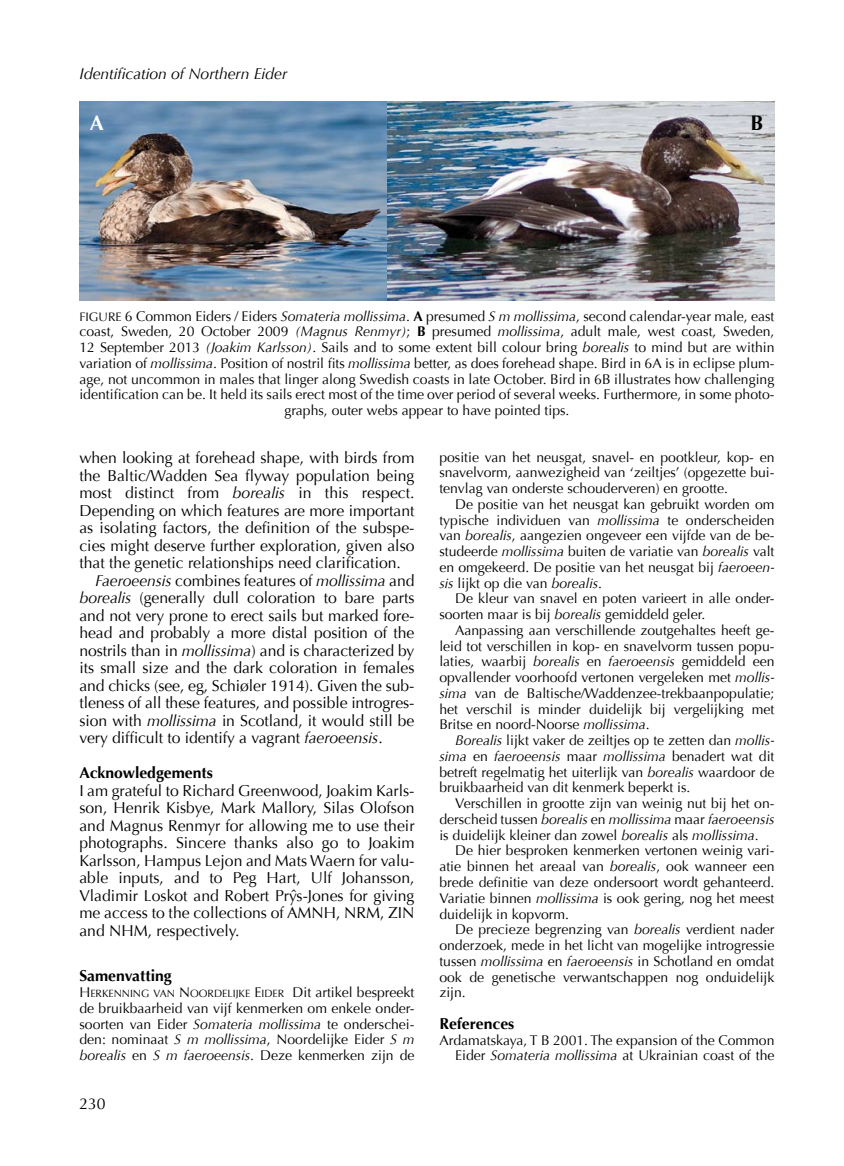
<style>
.page{position:relative;width:844px;height:1166px;background:#fff}
.page>*{position:absolute;margin:0;border:0;box-sizing:border-box;transform-origin:0 0}
.Normaal{font:700 21px "Optima";color:#fff}
.Normaal-2{font:700 21px "Optima";color:#000}
.Indents{font:15.75px/17.5px "Optima";color:#000;text-align:justify}
.Normaal-3{font:15.75px/17.5px "Optima";color:#000;text-align:justify}
.Normaal-4{font:700 15.75px "Optima";color:#000}
.Normaal-5{font:italic 15.75px "Optima";letter-spacing:-.005em;color:#000}
.Indents-2{font:14px/15.8px "Optima";color:#000;text-align:justify}
.Normaal-6{font:14px/15.8px "Optima";color:#000;text-align:justify}
.References{font:14px/15.8px "Optima";color:#000;text-align:right}
.Normaal-7{font:12.25px "Optima";color:#000}
.Normaal-8{font:10.5px "Optima";color:#000}
.s1{font-style:inherit}
.s2{font-style:italic}
.s3{font-weight:700}
.s4{font-size:14px}
</style>
<div class="page">
<img style="left:79px;top:102px;width:695px;height:198px">
<p class="Normaal-5" style="left:79px;top:64px;width:209px">Identification of Northern Eider</p>
<p class="Normaal" style="left:90px;top:111px;width:16px">A</p>
<p class="Normaal-2" style="left:750px;top:111px;width:14px">B</p>
<p class="Normaal-7" style="left:79px;top:309px;width:15px">Figure</p>
<p class="Normaal-6" style="left:125px;top:308px;width:650px"><span class="s1">6</span> Common Eiders / Eiders <span class="s2">Somateria mollissima</span>. <span class="s3">A</span> presumed <span class="s2">S m mollissima</span>, second calendar-year male, east</p>
<p class="Normaal-6" style="left:79px;top:324px;width:696px">coast, Sweden, 20 October 2009 <span class="s2">(Magnus Renmyr)</span>; <span class="s3">B</span> presumed <span class="s2">mollissima</span>, adult male, west coast, Sweden,</p>
<p class="Normaal-6" style="left:79px;top:340px;width:696px">12 September 2013 <span class="s2">(Joakim Karlsson)</span>. Sails and to some extent bill colour bring <span class="s2">borealis</span> to mind but are within</p>
<p class="Normaal-6" style="left:79px;top:355px;width:696px">variation of <span class="s2">mollissima</span>. Position of nostril fits <span class="s2">mollissima</span> better, as does forehead shape. Bird in 6A is in eclipse plum-</p>
<p class="Normaal-6" style="left:79px;top:371px;width:696px">age, not uncommon in males that linger along Swedish coasts in late October. Bird in 6B illustrates how challenging</p>
<p class="Normaal-6" style="left:79px;top:387px;width:695px">identification can be. It held its sails erect most of the time over period of several weeks. Furthermore, in some photo-</p>
<p class="Normaal-6" style="left:284px;top:403px;width:286px">graphs, outer webs appear to have pointed tips.</p>
<p class="Indents" style="left:79px;top:449px;width:336px">when looking at forehead shape, with birds from the Baltic/Wadden Sea flyway population being most distinct from <span class="s2">borealis</span> in this respect.<br>Depending on which features are more important as isolating factors, the definition of the subspe&shy;cies might deserve further exploration, given also that the genetic relationships need clarification.</p>
<p class="Indents" style="left:79px;top:572px;width:336px;text-indent:16px"><span class="s2">Faeroeensis</span> combines features of <span class="s2">mollissima</span> and <span class="s2">borealis</span> (generally dull coloration to bare parts and not very prone to erect sails but marked fore&shy;head and probably a more distal position of the nostrils than in <span class="s2">mollissima</span>) and is characterized by its small size and the dark coloration in females and chicks (see, eg, Schiøler 1914). Given the sub&shy;tleness of all these features, and possible introgres&shy;sion with <span class="s2">mollissima</span> in Scotland, it would still be very difficult to identify a vagrant <span class="s2">faeroeensis</span>.</p>
<p class="Normaal-4" style="left:79px;top:764px;width:135px">Acknowledgements</p>
<p class="Normaal-3" style="left:79px;top:782px;width:336px">I am grateful to Richard Greenwood, Joakim Karls&shy;son, Henrik Kisbye, Mark Mallory, Silas Olofson and Magnus Renmyr for allowing me to use their photographs. Sincere thanks also go to Joakim Karlsson, Hampus Lejon and Mats Waern for valu&shy;able inputs, and to Peg Hart, Ulf Johansson, Vladimir Loskot and Robert Prŷs-Jones for giving me access to the collections of AMNH, NRM, ZIN and NHM, respectively.</p>
<p class="Normaal-4" style="left:79px;top:967px;width:94px">Samenvatting</p>
<p class="Normaal-8" style="left:79px;top:987px;width:336px"><span class="s4">H</span>ERKENNING VAN <span class="s4">N</span> OORDELIJKE <span class="s4">E</span>IDER <span class="s4">Dit artikel bespreekt</span></p>
<p class="Normaal-6" style="left:79px;top:1000px;width:336px">de bruikbaarheid van vijf kenmerken om enkele onder&shy;soorten van Eider <span class="s2">Somateria mollissima</span> te onderschei&shy;den: nominaat <span class="s2">S m mollissima</span>, Noordelijke Eider <span class="s2">S m borealis</span> en <span class="s2">S m faeroeensis</span>. Deze kenmerken zijn de</p>
<p class="Indents" style="left:79px;top:1095px;width:28px">230</p>
<p class="Normaal-6" style="left:439px;top:449px;width:336px">positie van het neusgat, snavel- en pootkleur, kop- en snavelvorm, aanwezigheid van ‘zeiltjes’ (opgezette bui&shy;tenvlag van onderste schouderveren) en grootte.</p>
<p class="Indents-2" style="left:439px;top:496px;width:336px;text-indent:16px">De positie van het neusgat kan gebruikt worden om typische individuen van <span class="s2">mollissima</span> te onderscheiden van <span class="s2">borealis</span>, aangezien ongeveer een vijfde van de be&shy;studeerde <span class="s2">mollissima</span> buiten de variatie van <span class="s2">borealis</span> valt en omgekeerd. De positie van het neusgat bij <span class="s2">faeroeen&shy;sis</span> lijkt op die van <span class="s2">borealis</span>.</p>
<p class="Indents-2" style="left:439px;top:591px;width:336px;text-indent:16px">De kleur van snavel en poten varieert in alle onder&shy;soorten maar is bij <span class="s2">borealis</span> gemiddeld geler.</p>
<p class="Indents-2" style="left:439px;top:622px;width:336px;text-indent:16px">Aanpassing aan verschillende zoutgehaltes heeft ge&shy;leid tot verschillen in kop- en snavelvorm tussen popu&shy;laties, waarbij <span class="s2">borealis</span> en <span class="s2">faeroeensis</span> gemiddeld een opvallender voorhoofd vertonen vergeleken met <span class="s2">mollis&shy;sima</span> van de Baltische/Waddenzee-trekbaanpopulatie; het verschil is minder duidelijk bij vergelijking met Britse en noord-Noorse <span class="s2">mollissima</span>.</p>
<p class="Indents-2" style="left:439px;top:733px;width:336px;text-indent:16px"><span class="s2">Borealis</span> lijkt vaker de zeiltjes op te zetten dan <span class="s2">mollis&shy;sima</span> en <span class="s2">faeroeensis</span> maar <span class="s2">mollissima</span> benadert wat dit betreft regelmatig het uiterlijk van <span class="s2">borealis</span> waardoor de bruikbaarheid van dit kenmerk beperkt is.</p>
<p class="Indents-2" style="left:439px;top:796px;width:336px;text-indent:16px">Verschillen in grootte zijn van weinig nut bij het on&shy;derscheid tussen <span class="s2">borealis</span> en <span class="s2">mollissima</span> maar <span class="s2">faeroeensis </span>is duidelijk kleiner dan zowel <span class="s2">borealis</span> als <span class="s2">mollissima</span>.</p>
<p class="Indents-2" style="left:439px;top:843px;width:336px;text-indent:16px">De hier besproken kenmerken vertonen weinig vari&shy;atie binnen het areaal van <span class="s2">borealis</span>, ook wanneer een brede definitie van deze ondersoort wordt gehanteerd.<br>Variatie binnen <span class="s2">mollissima</span> is ook gering, nog het meest duidelijk in kopvorm.</p>
<p class="Indents-2" style="left:439px;top:922px;width:336px;text-indent:16px">De precieze begrenzing van <span class="s2">borealis</span> verdient nader onderzoek, mede in het licht van mogelijke introgressie tussen <span class="s2">mollissima</span> en <span class="s2">faeroeensis</span> in Schotland en omdat ook de genetische verwantschappen nog onduidelijk zijn.</p>
<p class="Normaal-4" style="left:439px;top:1014px;width:76px">References</p>
<p class="References" style="left:439px;top:1032px;width:336px">Ardamatskaya, T B 2001. The expansion of the Common<br>Eider <span class="s2">Somateria mollissima</span> at Ukrainian coast of the</p>
</div>
